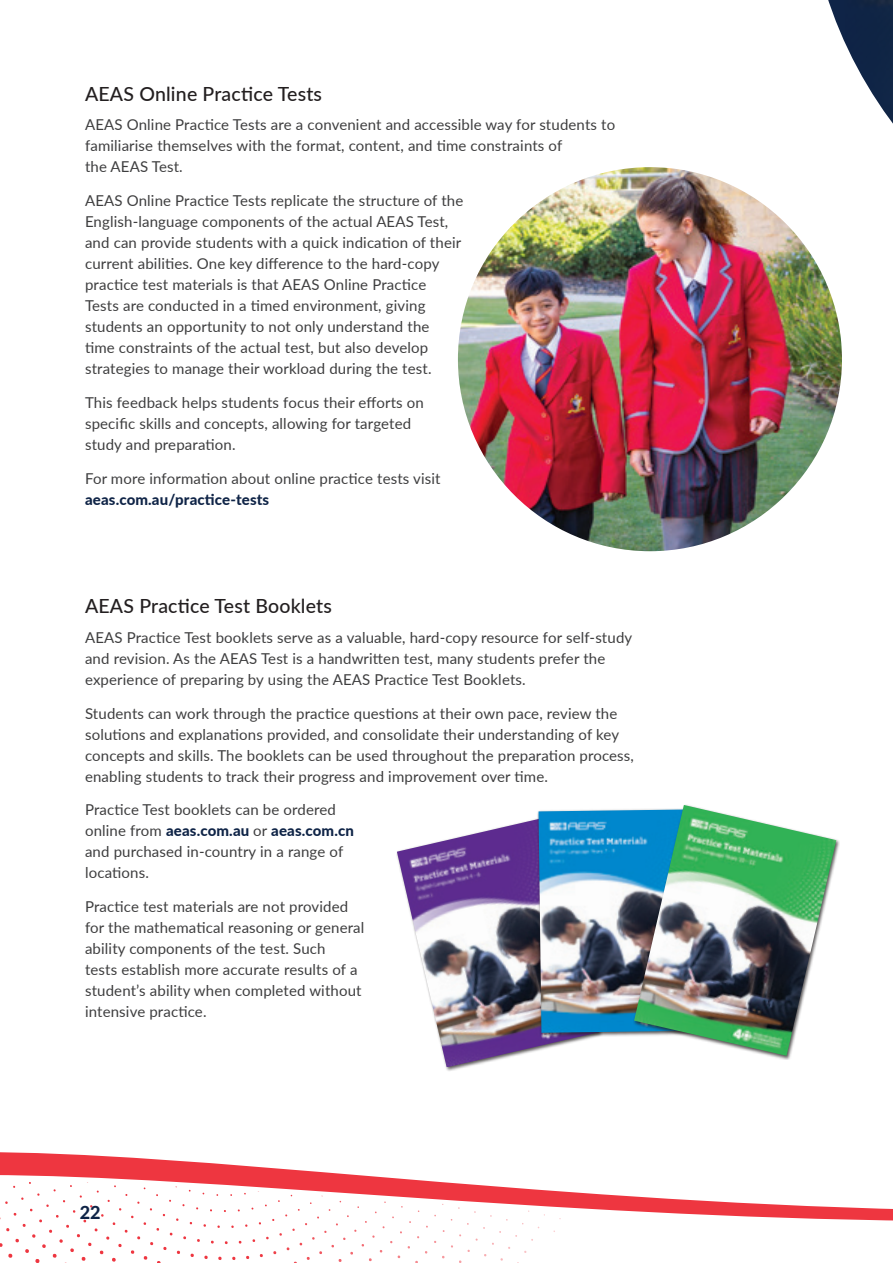
<style>
.page{position:relative;width:893px;height:1263px;background:#fff}
.page>*{position:absolute;margin:0;border:0;box-sizing:border-box;transform-origin:0 0}
.t1{font:500 19.5px "Lato";letter-spacing:.01em;color:#231f20}
.t2{font:800 18px "Lato";color:#0f2447}
.t3{font:15px/21px "Lato";letter-spacing:.01em;color:#3e3e3f}
.t4{font:800 15px "Lato";letter-spacing:.01em;color:#0f2447}
.s1{font-weight:800;color:#0f2447}
</style>
<div class="page">
<svg style="left:0;top:1157px;width:194px;height:5px"></svg>
<svg style="left:0;top:1162px;width:893px;height:59px"></svg>
<svg style="left:0;top:1174px;width:571px;height:89px"></svg>
<svg style="left:808px;top:0;width:36px;height:328px"></svg>
<img style="left:844px;top:0;width:49px;height:124px">
<img style="left:397px;top:819px;width:199px;height:248px">
<div style="left:536px;top:808px;width:166px;height:229px;background:#231f20;opacity:.75"></div>
<img style="left:538px;top:809px;width:94px;height:224px">
<div style="left:632px;top:803px;width:208px;height:257px;background:#231f20;opacity:.75"></div>
<img style="left:634px;top:805px;width:202px;height:251px">
<img style="left:458px;top:167px;width:384px;height:384px;border-radius:192px">
<h1 class="t1" style="left:85px;top:80px;width:239px">AEAS Online Practice Tests</h1>
<p class="t3" style="left:85px;top:114px;width:532px">AEAS Online Practice Tests are a convenient and accessible way for students to familiarise themselves with the format, content, and time constraints of<br>the AEAS Test.</p>
<p class="t3" style="left:85px;top:189px;width:380px">AEAS Online Practice Tests replicate the structure of the English-language components of the actual AEAS Test, and can provide students with a quick indication of their current abilities. One key difference to the hard-copy practice test materials is that AEAS Online Practice Tests are conducted in a timed environment, giving students an opportunity to not only understand the<br>time constraints of the actual test, but also develop strategies to manage their workload during the test.</p>
<p class="t3" style="left:85px;top:391px;width:340px">This feedback helps students focus their efforts on specific skills and concepts, allowing for targeted study and preparation.</p>
<p class="t3" style="left:85px;top:467px;width:357px">For more information about online practice tests visit</p>
<p class="t4" style="left:85px;top:488px;width:186px">aeas.com.au/practice-tests</p>
<h1 class="t1" style="left:85px;top:592px;width:248px">AEAS Practice Test Booklets</h1>
<p class="t3" style="left:85px;top:626px;width:549px">AEAS Practice Test booklets serve as a valuable, hard-copy resource for self-study and revision. As the AEAS Test is a handwritten test, many students prefer the experience of preparing by using the AEAS Practice Test Booklets.</p>
<p class="t3" style="left:85px;top:702px;width:550px">Students can work through the practice questions at their own pace, review the solutions and explanations provided, and consolidate their understanding of key concepts and skills. The booklets can be used throughout the preparation process, enabling students to track their progress and improvement over time.</p>
<p class="t3" style="left:85px;top:799px;width:271px">Practice Test booklets can be ordered online from <span class="s1">aeas.com.au</span> or <span class="s1">aeas.com.cn </span>and purchased in-country in a range of locations.</p>
<p class="t3" style="left:85px;top:895px;width:281px">Practice test materials are not provided for the mathematical reasoning or general ability components of the test. Such<br>tests establish more accurate results of a student’s ability when completed without intensive practice.</p>
<p class="t2" style="left:80px;top:1199px;width:22px">22</p>
</div>
